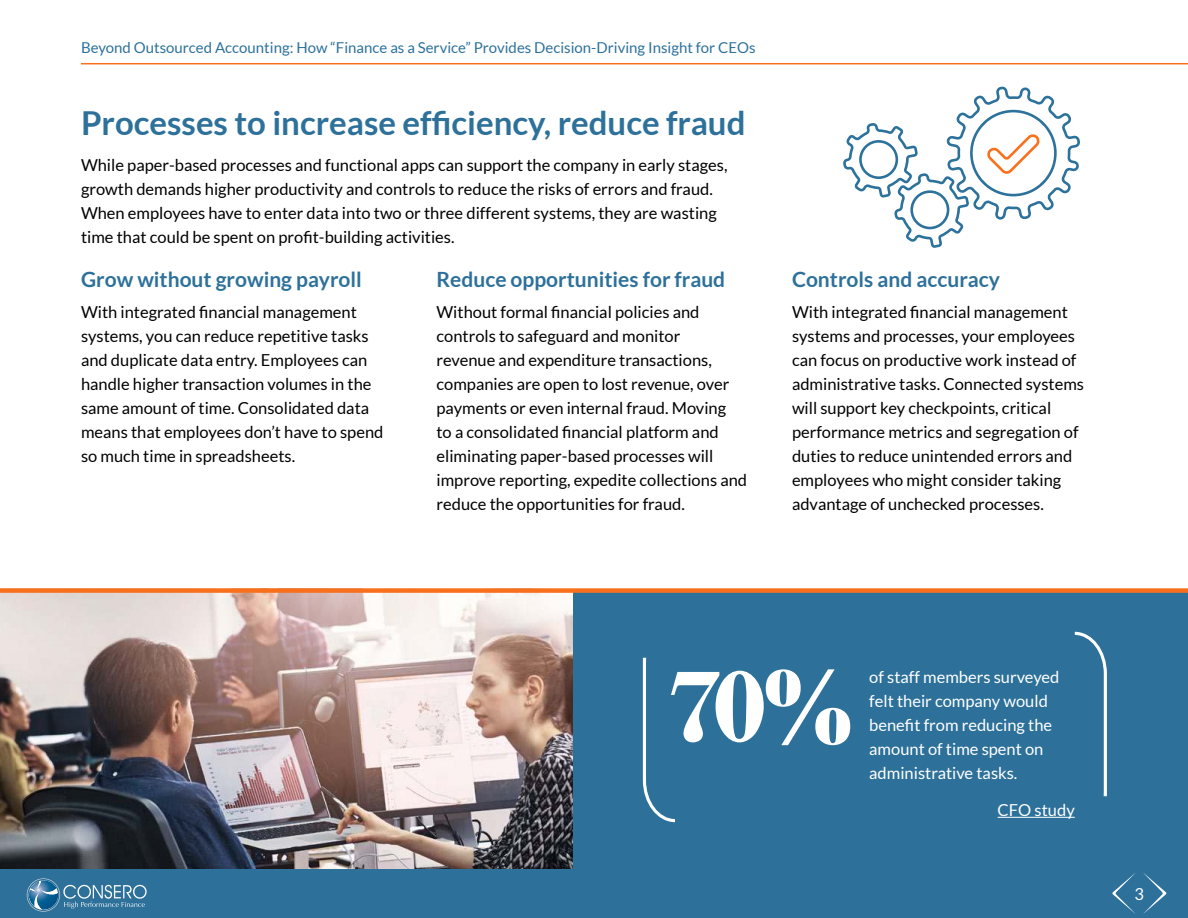
<style>
.page{position:relative;width:1188px;height:918px;background:#fff}
.page>*{position:absolute;margin:0;border:0;box-sizing:border-box;transform-origin:0 0}
.t1{font:700 108px "Bodoni";color:#fff}
.t2{font:700 33px "Lato";color:#2d719b}
.t3{font:700 21px "Lato";color:#2d719b}
.t4{font:16.5px/24px "Lato";color:#000}
.t5{font:16.5px/24px "Lato";color:#fff}
.t6{font:15px "Lato";color:#2d719b}
</style>
<div class="page">
<img style="left:0;top:593px;width:574px;height:276px">
<div style="left:0;top:869px;width:1188px;height:49px;background:#2d719b"></div>
<svg style="left:27px;top:878px;width:120px;height:34px"></svg>
<hr style="left:81px;top:63px;width:1107px;height:1px;background:#f9701c">
<div style="left:574px;top:591px;width:614px;height:278px;background:#2d719b"></div>
<div style="left:0;top:588px;width:1188px;height:5px;background:#f9701c"></div>
<svg style="left:1075px;top:632px;width:32px;height:164px"></svg>
<svg style="left:643px;top:658px;width:32px;height:164px"></svg>
<hr style="left:998px;top:817px;width:77px;height:1px;background:#fff">
<svg style="left:843px;top:86px;width:237px;height:162px"></svg>
<svg style="left:1112px;top:873px;width:23px;height:41px"></svg>
<svg style="left:1143px;top:873px;width:23px;height:41px"></svg>
<p class="t6" style="left:81px;top:41px;width:676px">Beyond Outsourced Accounting: How “Finance as a Service” Provides Decision-Driving Insight for CEOs</p>
<h2 class="t2" style="left:81px;top:104px;width:666px">Processes to increase efficiency, reduce fraud</h2>
<p class="t4" style="left:81px;top:153px;width:648px">While paper-based processes and functional apps can support the company in early stages, growth demands higher productivity and controls to reduce the risks of errors and fraud.<br>When employees have to enter data into two or three different systems, they are wasting time that could be spent on profit-building activities.</p>
<p class="t3" style="left:81px;top:267px;width:282px">Grow without growing payroll</p>
<p class="t4" style="left:81px;top:300px;width:304px">With integrated financial management systems, you can reduce repetitive tasks and duplicate data entry. Employees can handle higher transaction volumes in the same amount of time. Consolidated data means that employees don’t have to spend so much time in spreadsheets.</p>
<p class="t3" style="left:436px;top:267px;width:290px">Reduce opportunities for fraud</p>
<p class="t4" style="left:436px;top:300px;width:312px">Without formal financial policies and controls to safeguard and monitor<br>revenue and expenditure transactions, companies are open to lost revenue, over payments or even internal fraud. Moving<br>to a consolidated financial platform and eliminating paper-based processes will improve reporting, expedite collections and reduce the opportunities for fraud.</p>
<p class="t3" style="left:792px;top:271px;width:209px">Controls and accuracy</p>
<p class="t4" style="left:792px;top:300px;width:294px">With integrated financial management systems and processes, your employees can focus on productive work instead of administrative tasks. Connected systems will support key checkpoints, critical performance metrics and segregation of duties to reduce unintended errors and employees who might consider taking advantage of unchecked processes.</p>
<h1 class="t1" style="left:668px;top:641px;width:191px">70%</h1>
<p class="t5" style="left:869px;top:665px;width:192px">of staff members surveyed felt their company would benefit from reducing the amount of time spent on administrative tasks.</p>
<p class="t5" style="left:998px;top:799px;width:79px">CFO study</p>
<p class="t5" style="left:1135px;top:883px;width:11px">3</p>
</div>
